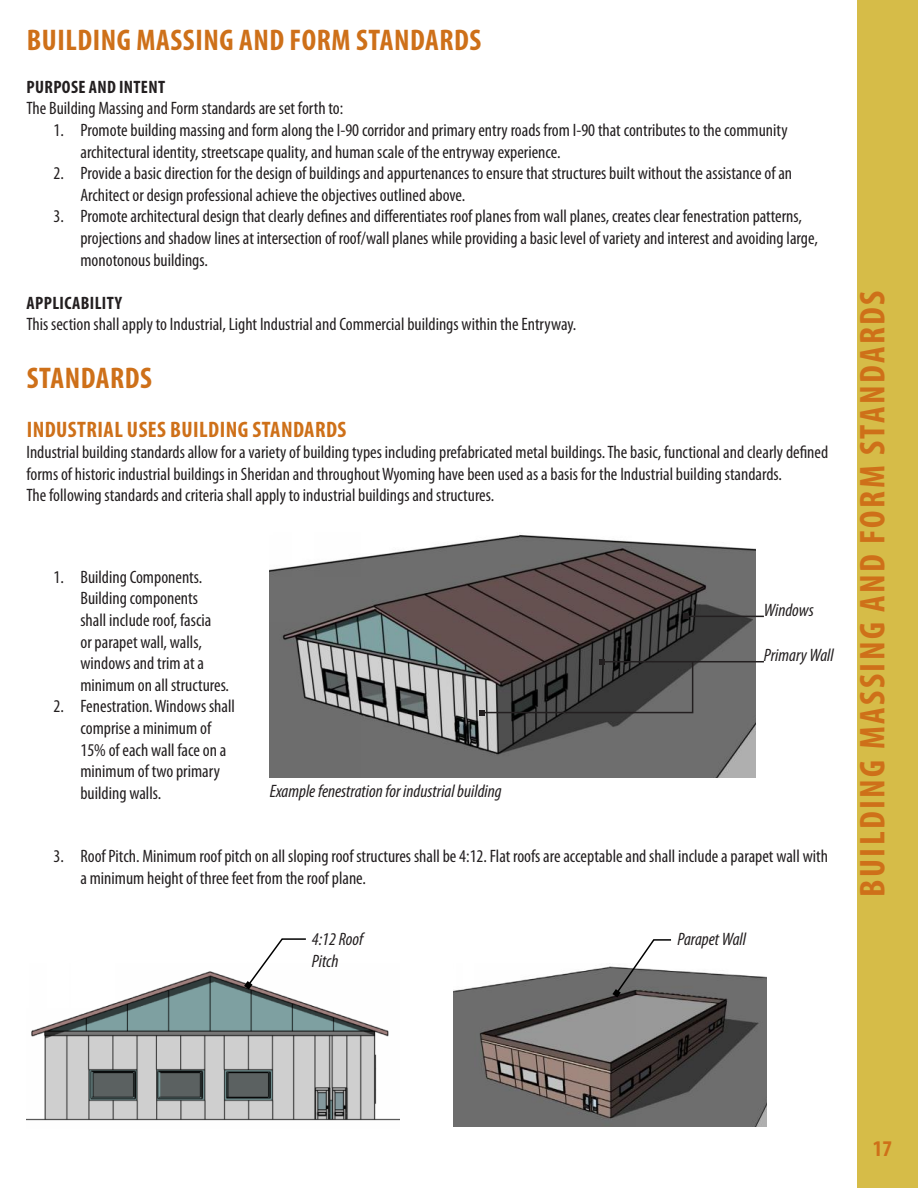
<style>
.page{position:relative;width:918px;height:1188px;background:#fff}
.page>*{position:absolute;margin:0;border:0;box-sizing:border-box;transform-origin:0 0}
.t1{font:700 condensed 36px "Myriad Pro";letter-spacing:.07em;color:#ce7019}
.t2{font:700 condensed 30px "Myriad Pro";letter-spacing:.02em;color:#ce7019}
.t3{font:700 condensed 22.5px "Myriad Pro";letter-spacing:.02em;color:#ce7019}
.t4{font:condensed 18px/21.6px "Myriad Pro";color:#231f20}
.t5{font:italic condensed 18px/21.6px "Myriad Pro";color:#231f20}
.t6{font:700 condensed 18px "Myriad Pro";letter-spacing:.02em;color:#231f20}
</style>
<div class="page">
<div style="left:858px;top:0;width:60px;height:1188px;background:#d6bc48"></div>
<img style="left:26px;top:971px;width:373px;height:150px">
<svg style="left:244px;top:938px;width:63px;height:51px"></svg>
<img style="left:453px;top:966px;width:313px;height:161px">
<svg style="left:612px;top:939px;width:61px;height:58px"></svg>
<img style="left:270px;top:534px;width:486px;height:244px">
<hr style="left:686px;top:616px;width:78px;height:1px;background:#231f20">
<svg style="left:683px;top:613px;width:6px;height:6px"></svg>
<hr style="left:602px;top:661px;width:162px;height:1px;background:#231f20">
<svg style="left:479px;top:659px;width:215px;height:57px;background:#474545"></svg>
<h2 class="t2" style="left:27px;top:21px;width:456px">BUILDING MASSING AND FORM STANDARDS</h2>
<p class="t6" style="left:27px;top:75px;width:140px">PURPOSE AND INTENT</p>
<p class="t4" style="left:26px;top:97px;width:318px">The Building Massing and Form standards are set forth to:</p>
<p class="t4" style="left:80px;top:119px;width:709px;text-indent:-27px">1. Promote building massing and form along the I-90 corridor and primary entry roads from I-90 that contributes to the community architectural identity, streetscape quality, and human scale of the entryway experience.</p>
<p class="t4" style="left:80px;top:162px;width:713px;text-indent:-27px">2. Provide a basic direction for the design of buildings and appurtenances to ensure that structures built without the assistance of an<br>Architect or design professional achieve the objectives outlined above.</p>
<p class="t4" style="left:80px;top:205px;width:739px;text-indent:-27px">3. Promote architectural design that clearly defines and differentiates roof planes from wall planes, creates clear fenestration patterns, projections and shadow lines at intersection of roof/wall planes while providing a basic level of variety and interest and avoiding large, monotonous buildings.</p>
<p class="t6" style="left:27px;top:291px;width:97px">APPLICABILITY</p>
<p class="t4" style="left:26px;top:313px;width:552px">This section shall apply to Industrial, Light Industrial and Commercial buildings within the Entryway.</p>
<h2 class="t2" style="left:27px;top:359px;width:127px">STANDARDS</h2>
<p class="t3" style="left:27px;top:415px;width:321px">INDUSTRIAL USES BUILDING STANDARDS</p>
<p class="t4" style="left:26px;top:441px;width:803px">Industrial building standards allow for a variety of building types including prefabricated metal buildings. The basic, functional and clearly defined forms of historic industrial buildings in Sheridan and throughout Wyoming have been used as a basis for the Industrial building standards.<br>The following standards and criteria shall apply to industrial buildings and structures.</p>
<p class="t4" style="left:80px;top:566px;width:150px;text-indent:-27px">1. Building Components.<br>Building components<br>shall include roof, fascia<br>or parapet wall, walls, windows and trim at a minimum on all structures.</p>
<p class="t4" style="left:80px;top:695px;width:156px;text-indent:-27px">2. Fenestration. Windows shall comprise a minimum of<br>15% of each wall face on a minimum of two primary building walls.</p>
<p class="t5" style="left:270px;top:780px;width:233px">Example fenestration for industrial building</p>
<p class="t5" style="left:764px;top:599px;width:51px">Windows</p>
<p class="t5" style="left:764px;top:644px;width:71px">Primary Wall</p>
<p class="t4" style="left:80px;top:845px;width:749px;text-indent:-27px">3. Roof Pitch. Minimum roof pitch on all sloping roof structures shall be 4:12. Flat roofs are acceptable and shall include a parapet wall with a minimum height of three feet from the roof plane.</p>
<p class="t5" style="left:312px;top:928px;width:53px">4:12 Roof<br>Pitch</p>
<p class="t5" style="left:678px;top:928px;width:70px">Parapet Wall</p>
<h1 class="t1" style="left:850px;top:897px;width:608px;rotate:-90deg">BUILDING MASSING AND FORM STANDARDS</h1>
<p class="t3" style="left:873px;top:1135px;width:21px">17</p>
</div>
